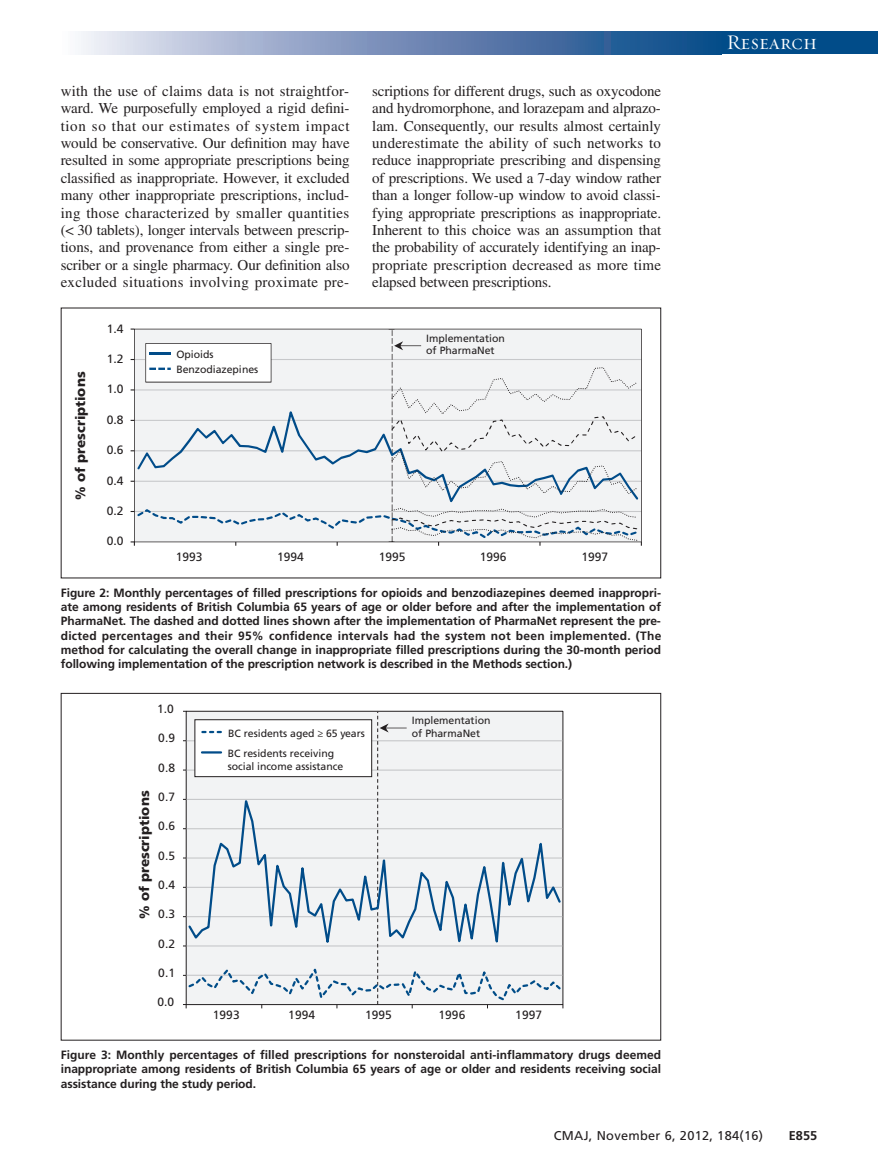
<style>
.page{position:relative;width:878px;height:1175px;background:#fff}
.page>*{position:absolute;margin:0;border:0;box-sizing:border-box;transform-origin:0 0}
.t1{font:21px "Requiem Display HTF Small Caps";letter-spacing:.005em;color:#fff}
.t2{font:15px/17.4px "Times LT Std";letter-spacing:.01em;color:#231f20;text-align:justify}
.t3{font:900 13.5px "Frutiger LT Std";color:#231f20}
.t4{font:900 13.5px "Frutiger";color:#231f20}
.t5{font:12.75px "Frutiger LT Std";letter-spacing:.025em;color:#231f20}
.t6{font:700 12.75px "Frutiger LT Std";color:#231f20}
.t7{font:700 12px/14.2px "Frutiger LT Std";letter-spacing:-.005em;color:#231f20;text-align:justify}
.t8{font:12px "Frutiger LT Std";letter-spacing:.005em;color:#231f20}
.t9{font:12px "Frutiger";letter-spacing:-.005em;color:#231f20}
.t10{font:10.5px/12.5px "Frutiger";letter-spacing:-.005em;color:#231f20}
.t11{font:10.5px/20.4px "Frutiger LT Std";color:#231f20}
</style>
<div class="page">
<div style="left:715px;top:32px;width:163px;height:22px;background:#014c89"></div>
<svg style="left:81px;top:32px;width:634px;height:22px;background:#7792ba"></svg>
<svg style="left:183px;top:711px;width:380px;height:297px"></svg>
<svg style="left:131px;top:328px;width:511px;height:217px"></svg>
<p class="t2" style="left:61px;top:84px;width:290px">with the use of claims data is not straightfor&shy;ward. We purposefully employed a rigid defini&shy;tion so that our estimates of system impact would be conservative. Our definition may have resulted in some appropriate prescriptions being classified as inappropriate. However, it ex cluded many other inappropriate prescriptions, includ&shy;ing those characterized by smaller quantities (&lt; 30 tablets), longer intervals between prescrip&shy;tions, and provenance from either a single pre&shy;scriber or a single pharmacy. Our definition also excluded situations involving proximate pre-</p>
<p class="t2" style="left:372px;top:84px;width:290px">scriptions for different drugs, such as oxycodone and hydromorphone, and lorazepam and alprazo&shy;lam. Consequently, our results almost certainly underestimate the ability of such networks to reduce inappropriate prescribing and dispensing of prescriptions. We used a 7-day window rather than a longer follow-up window to avoid classi&shy;fying appropriate prescriptions as inappropriate.<br>Inherent to this choice was an assumption that the probability of accurately identifying an inap&shy;propriate prescription decreased as more time elapsed between prescriptions.</p>
<p class="t4" style="left:75px;top:500px;width:130px;rotate:-90deg">% of prescriptions</p>
<p class="t9" style="left:107px;top:324px;width:18px">1.4</p>
<p class="t9" style="left:107px;top:354px;width:18px">1.2</p>
<p class="t9" style="left:107px;top:384px;width:18px">1.0</p>
<p class="t9" style="left:107px;top:415px;width:18px">0.8</p>
<p class="t9" style="left:107px;top:445px;width:18px">0.6</p>
<p class="t9" style="left:107px;top:476px;width:18px">0.4</p>
<p class="t9" style="left:107px;top:506px;width:18px">0.2</p>
<p class="t9" style="left:107px;top:536px;width:18px">0.0</p>
<p class="t10" style="left:176px;top:347px;width:83px;line-height:14.7px">Opioids<br>Benzodiazepines</p>
<p class="t10" style="left:426px;top:333px;width:80px">Implementation of PharmaNet</p>
<p class="t9" style="left:176px;top:552px;width:28px">1993</p>
<p class="t9" style="left:277px;top:552px;width:28px">1994</p>
<p class="t9" style="left:379px;top:552px;width:28px">1995</p>
<p class="t9" style="left:480px;top:552px;width:28px">1996</p>
<p class="t9" style="left:581px;top:552px;width:28px">1997</p>
<p class="t7" style="left:61px;top:586px;width:602px">Figure 2: Monthly percentages of filled prescriptions for opioids and benzodiazepines deemed inappropri&shy;ate among residents of British Columbia 65 years of age or older before and after the implementation of PharmaNet. The dashed and dotted lines shown after the implementation of PharmaNet represent the pre&shy;dicted percentages and their 95% confidence intervals had the system not been implemented. (The method for calculating the overall change in inappropriate filled prescriptions during the 30-month period following implementation of the prescription network is described in the Methods section.)</p>
<p class="t8" style="left:157px;top:704px;width:18px">1.0</p>
<p class="t8" style="left:158px;top:733px;width:18px">0.9</p>
<p class="t8" style="left:158px;top:762px;width:18px">0.8</p>
<p class="t3" style="left:139px;top:918px;width:129px;rotate:-90deg">% of prescriptions</p>
<p class="t8" style="left:158px;top:792px;width:18px">0.7</p>
<p class="t8" style="left:158px;top:821px;width:18px">0.6</p>
<p class="t8" style="left:158px;top:850px;width:18px">0.5</p>
<p class="t8" style="left:158px;top:880px;width:18px">0.4</p>
<p class="t8" style="left:158px;top:909px;width:18px">0.3</p>
<p class="t8" style="left:158px;top:938px;width:18px">0.2</p>
<p class="t8" style="left:158px;top:968px;width:18px">0.1</p>
<p class="t8" style="left:157px;top:997px;width:18px">0.0</p>
<p class="t11" style="left:228px;top:723px;width:139px">BC residents aged ≥ 65 years<br>BC residents receiving</p>
<p class="t11" style="left:228px;top:756px;width:117px">social income assistance</p>
<p class="t10" style="left:412px;top:715px;width:80px">Implementation of PharmaNet</p>
<p class="t8" style="left:213px;top:1010px;width:28px">1993</p>
<p class="t8" style="left:288px;top:1010px;width:28px">1994</p>
<p class="t8" style="left:365px;top:1010px;width:28px">1995</p>
<p class="t8" style="left:438px;top:1010px;width:28px">1996</p>
<p class="t8" style="left:515px;top:1010px;width:28px">1997</p>
<p class="t7" style="left:61px;top:1048px;width:602px">Figure 3: Monthly percentages of filled prescriptions for nonsteroidal anti-inflammatory drugs deemed inappropriate among residents of British Columbia 65 years of age or older and residents receiving social assistance during the study period.</p>
<h1 class="t1" style="left:726px;top:30px;width:92px">Research</h1>
<p class="t5" style="left:553px;top:1130px;width:211px">CMAJ, November 6, 2012, 184(16)</p>
<p class="t6" style="left:788px;top:1130px;width:30px">E855</p>
</div>
